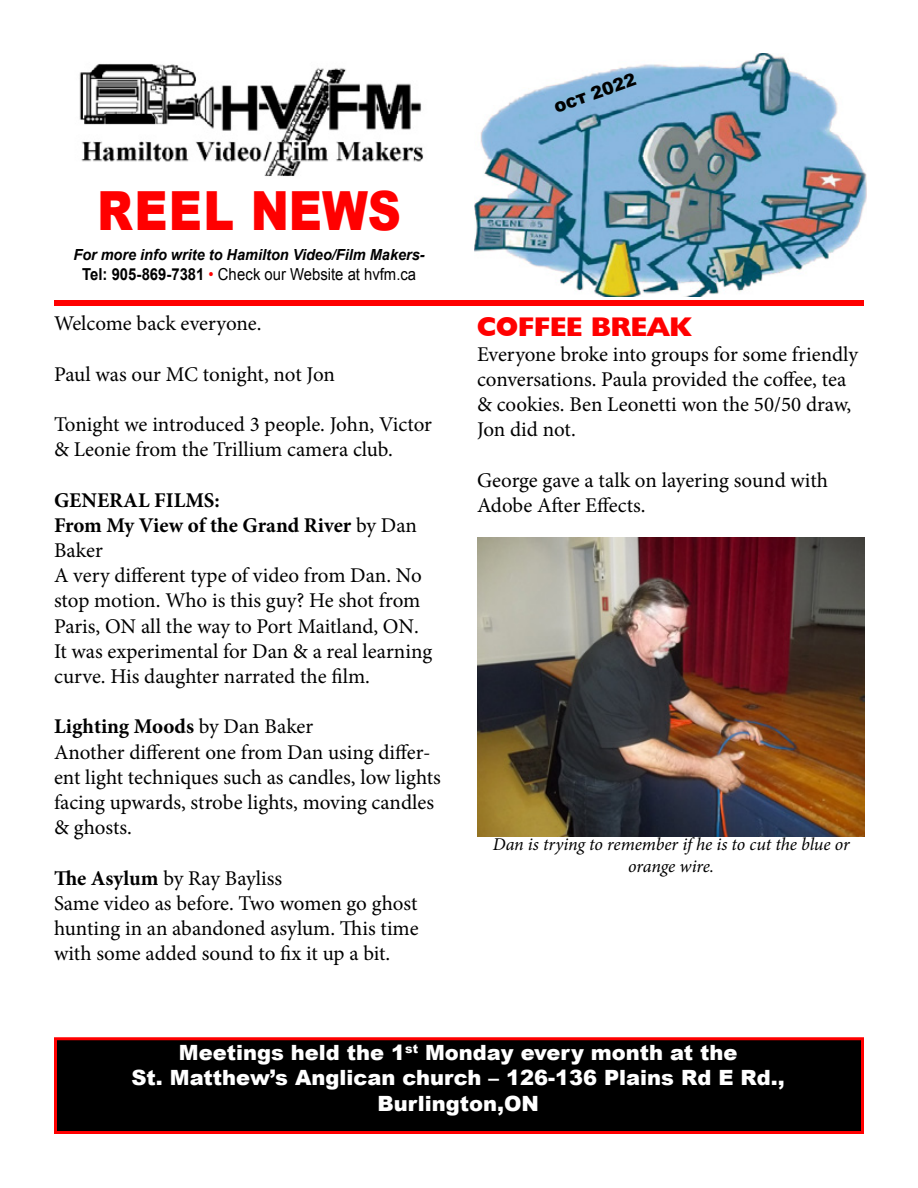
<style>
.page{position:relative;width:918px;height:1188px;background:#fff}
.page>*{position:absolute;margin:0;border:0;box-sizing:border-box;transform-origin:0 0}
.t1{font:900 54px "Arial";letter-spacing:.015em;color:#f00;scale:.85 1}
.t2{font:800 27px "Humanist 521 BT";color:#f00}
.t3{font:21px/25.2px "Minion Pro";color:#000}
.t4{font:900 21px/25.5px "Arial";color:#fff;text-align:center}
.t5{font:italic 18px/21.6px "Minion Pro";letter-spacing:-.01em;color:#000;text-align:center}
.t6{font:900 17.4px "Arial";color:#000}
.t7{font:16.5px "Arial";color:#000;scale:.9 1}
.t8{font:italic 700 15.3px "Arial";color:#000;scale:.95 1}
.s1{font-weight:700}
.s2{color:#f00}
</style>
<div class="page">
<img style="left:79px;top:64px;width:345px;height:113px">
<img style="left:474px;top:53px;width:393px;height:244px">
<div style="left:54px;top:300px;width:810px;height:6px;background:#f00"></div>
<div style="left:56px;top:1039px;width:806px;height:93px;background:#000"></div>
<div style="left:54px;top:1037px;width:810px;height:97px;border:3px solid #f00"></div>
<img style="left:478px;top:538px;width:386px;height:299px">
<h1 class="t1" style="left:97px;top:172px;width:359px">REEL NEWS</h1>
<p class="t8" style="left:74px;top:245px;width:371px">For more info write to Hamilton Video/Film Makers-</p>
<p class="t7" style="left:82px;top:263px;width:372px"><span class="s1">Tel: 905-869-7381</span> <span class="s2">•</span> Check our Website at hvfm.ca</p>
<p class="t3" style="left:54px;top:311px;width:209px">Welcome back everyone.</p>
<p class="t3" style="left:54px;top:361px;width:283px">Paul was our MC tonight, not Jon</p>
<p class="t3" style="left:54px;top:412px;width:380px">Tonight we introduced 3 people. John, Victor &amp; Leonie from the Trillium camera club.</p>
<p class="t3" style="left:54px;top:487px;width:380px"><span class="s1">GENERAL FILMS:<br>From My View of the Grand River</span> by Dan<br>Baker<br>A very different type of video from Dan. No stop motion. Who is this guy? He shot from<br>Paris, ON all the way to Port Maitland, ON.<br>It was experimental for Dan &amp; a real learning curve. His daughter narrated the film.</p>
<p class="t3" style="left:54px;top:714px;width:388px"><span class="s1">Lighting Moods</span> by Dan Baker<br>Another different one from Dan using differ&shy;ent light techniques such as candles, low lights facing upwards, strobe lights, moving candles &amp; ghosts.</p>
<p class="t3" style="left:54px;top:865px;width:366px"><span class="s1">The Asylum</span> by Ray Bayliss<br>Same video as before. Two women go ghost hunting in an abandoned asylum. This time with some added sound to fix it up a bit.</p>
<p class="t6" style="left:550px;top:95px;width:87px;rotate:-19deg">oct 2022</p>
<p class="t2" style="left:477px;top:310px;width:216px">COFFEE BREAK</p>
<p class="t3" style="left:477px;top:342px;width:383px">Everyone broke into groups for some friendly conversations. Paula provided the coffee, tea &amp; cookies. Ben Leonetti won the 50/50 draw, Jon did not.</p>
<p class="t3" style="left:477px;top:468px;width:353px">George gave a talk on layering sound with<br>Adobe After Effects.</p>
<p class="t5" style="left:493px;top:834px;width:358px">Dan is trying to remember if he is to cut the blue or orange wire.</p>
<p class="t4" style="left:132px;top:1039px;width:655px">Meetings held the 1<sup>st</sup> Monday every month at the<br>St. Matthew’s Anglican church – 126-136 Plains Rd E Rd.,<br>Burlington,ON</p>
</div>
